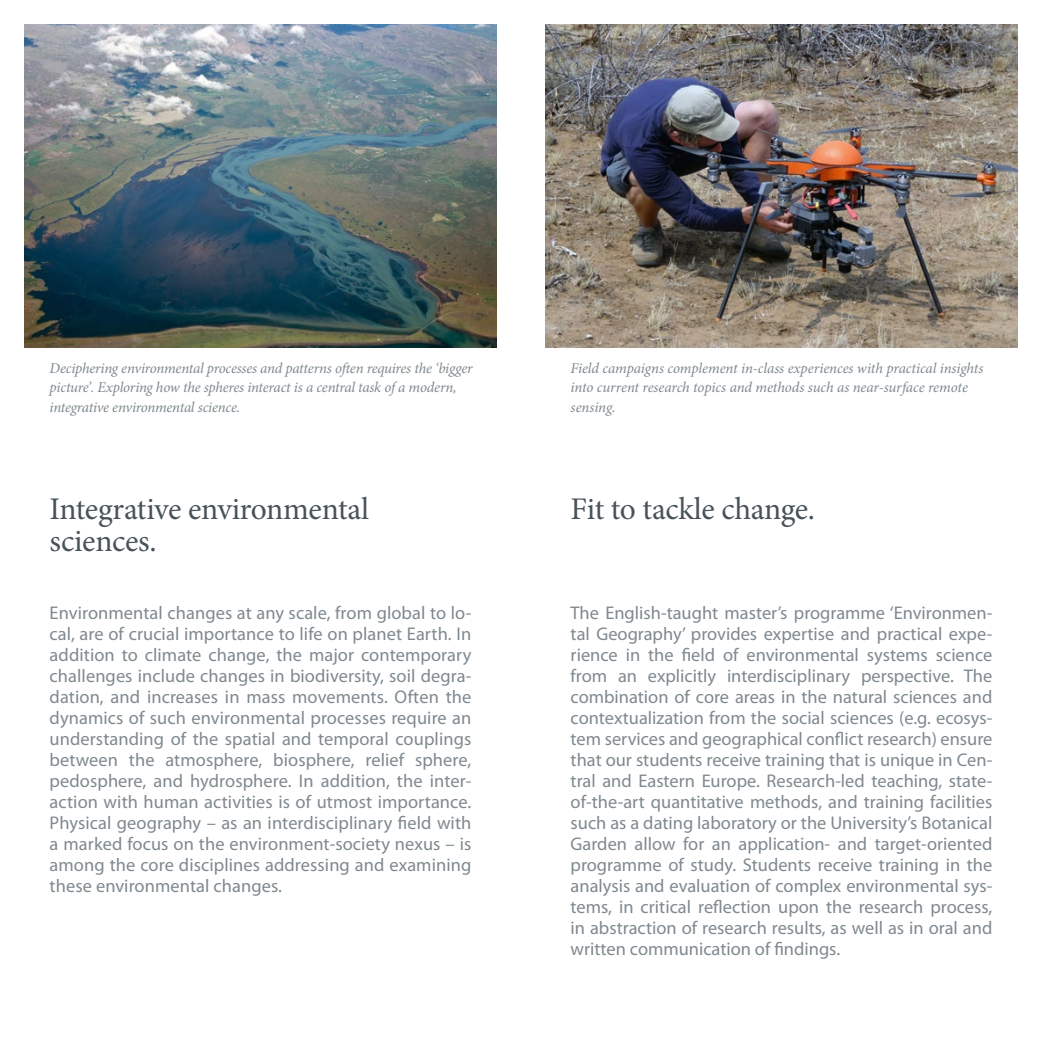
<style>
.page{position:relative;width:1042px;height:1042px;background:#fff}
.page>*{position:absolute;margin:0;border:0;box-sizing:border-box;transform-origin:0 0}
.t1{font:31.5px/31.5px "Minion Pro";letter-spacing:-.01em;color:#475359}
.t2{font:18.38px/21px "Myriad Pro";color:#7f898f;text-align:justify}
.t3{font:italic 14.88px/19.2px "Minion Pro";letter-spacing:-.015em;color:#7f898f}
</style>
<div class="page">
<img style="left:25px;top:25px;width:471px;height:322px">
<img style="left:546px;top:25px;width:471px;height:322px">
<p class="t3" style="left:50px;top:359px;width:425px">Deciphering environmental processes and patterns often requires the ‘bigger picture’. Exploring how the spheres interact is a central task of a modern, integrative environmental science.</p>
<h1 class="t1" style="left:50px;top:493px;width:321px">Integrative environmental sciences.</h1>
<p class="t2" style="left:50px;top:602px;width:423px">Environmental changes at any scale, from global to lo&shy;cal, are of crucial importance to life on planet Earth. In addition to climate change, the major contemporary challenges include changes in biodiversity, soil degra&shy;dation, and increases in mass movements. Often the dynamics of such environmental processes require an understanding of the spatial and temporal couplings between the atmosphere, biosphere, relief sphere, pedosphere, and hydrosphere. In addition, the inter&shy;action with human activities is of utmost importance.<br>Physical geography – as an interdisciplinary field with a marked focus on the environment-society nexus – is among the core disciplines addressing and examining these environmental changes.</p>
<p class="t3" style="left:570px;top:359px;width:414px">Field campaigns complement in-class experiences with practical insights into current research topics and methods such as near-surface remote sensing.</p>
<h1 class="t1" style="left:570px;top:493px;width:246px">Fit to tackle change.</h1>
<p class="t2" style="left:570px;top:602px;width:423px">The English-taught master’s programme ‘Environmen&shy;tal Geography’ provides expertise and practical expe&shy;rience in the field of environmental systems science from an explicitly interdisciplinary perspective. The combination of core areas in the natural sciences and contextualization from the social sciences (e.g. ecosys&shy;tem services and geographical conflict research) ensure that our students receive training that is unique in Cen&shy;tral and Eastern Europe. Research-led teaching, state&shy;of-the-art quantitative methods, and training facilities such as a dating laboratory or the University’s Botanical Garden allow for an application- and target-oriented programme of study. Students receive training in the analysis and evaluation of complex environmental sys&shy;tems, in critical reflection upon the research process, in abstraction of research results, as well as in oral and written communication of findings.</p>
</div>
